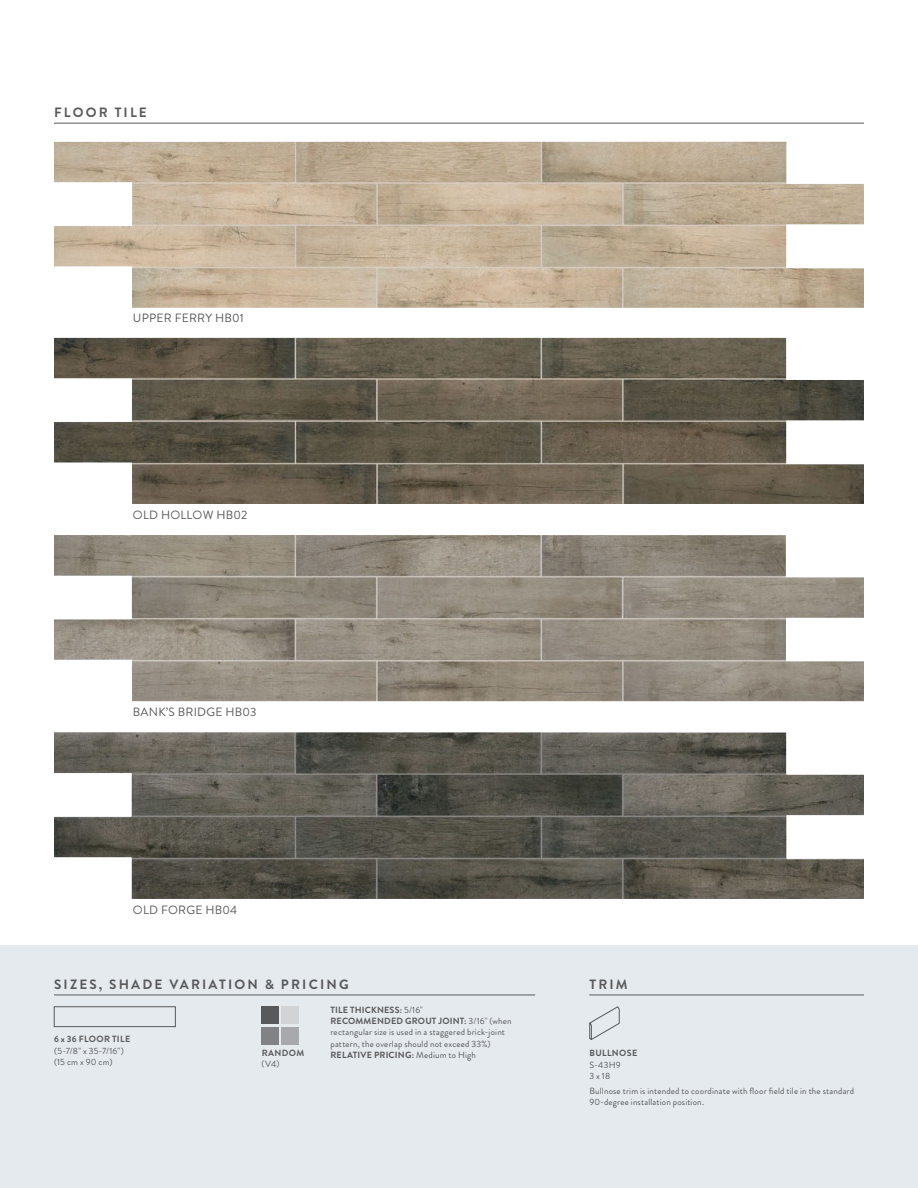
<style>
.page{position:relative;width:918px;height:1188px;background:#fff}
.page>*{position:absolute;margin:0;border:0;box-sizing:border-box;transform-origin:0 0}
.t1{font:700 13.5px "Brandon Grotesque";letter-spacing:.16em;color:#58595b}
.t2{font:12px "Brandon Grotesque";letter-spacing:.02em;color:#58595b}
.t3{font:9px/11.2px "Brandon Grotesque";letter-spacing:.02em;color:#58595b}
.t4{font:700 9px "Brandon Grotesque";letter-spacing:.035em;color:#58595b}
.s1{font-weight:700}
</style>
<div class="page">
<div style="left:0;top:945px;width:918px;height:243px;background:#e5eaee"></div>
<hr style="left:54px;top:123px;width:810px;height:1px;background:#58595b">
<img style="left:54px;top:142px;width:810px;height:166px">
<img style="left:54px;top:338px;width:810px;height:166px">
<img style="left:54px;top:535px;width:810px;height:166px">
<img style="left:54px;top:732px;width:810px;height:167px">
<hr style="left:589px;top:995px;width:275px;height:1px;background:#58595b">
<svg style="left:589px;top:1007px;width:31px;height:33px"></svg>
<hr style="left:54px;top:995px;width:481px;height:1px;background:#58595b">
<div style="left:54px;top:1007px;width:122px;height:20px;border:1px solid #58595b"></div>
<div style="left:262px;top:1007px;width:17px;height:17px;background:#58595b"></div>
<div style="left:282px;top:1007px;width:17px;height:17px;background:#d1d3d4"></div>
<div style="left:262px;top:1027px;width:17px;height:17px;background:#808285"></div>
<div style="left:282px;top:1027px;width:17px;height:17px;background:#a7a9ac"></div>
<h1 class="t1" style="left:54px;top:103px;width:94px">FLOOR TILE</h1>
<h2 class="t2" style="left:133px;top:310px;width:112px">UPPER FERRY HB01</h2>
<h2 class="t2" style="left:133px;top:507px;width:116px">OLD HOLLOW HB02</h2>
<h2 class="t2" style="left:133px;top:704px;width:125px">BANK’S BRIDGE HB03</h2>
<h2 class="t2" style="left:133px;top:902px;width:106px">OLD FORGE HB04</h2>
<h1 class="t1" style="left:54px;top:975px;width:296px">SIZES, SHADE VARIATION &amp; PRICING</h1>
<p class="t4" style="left:54px;top:1033px;width:78px">6 x 36 FLOOR TILE</p>
<p class="t3" style="left:54px;top:1045px;width:71px">(5-7/8" x 35-7/16") (15 cm x 90 cm)</p>
<p class="t4" style="left:262px;top:1046px;width:44px">RANDOM</p>
<p class="t3" style="left:262px;top:1058px;width:19px">(V4)</p>
<p class="t3" style="left:330px;top:1004px;width:183px"><span class="s1">TILE THICKNESS:</span> 5/16"<br><span class="s1">RECOMMENDED GROUT JOINT:</span> 3/16" (when rectangular size is used in a staggered brick-joint pattern, the overlap should not exceed 33%)<br><span class="s1">RELATIVE PRICING:</span> Medium to High</p>
<h1 class="t1" style="left:589px;top:975px;width:40px">TRIM</h1>
<p class="t4" style="left:589px;top:1047px;width:49px">BULLNOSE</p>
<p class="t3" style="left:589px;top:1059px;width:33px">S-43H9<br>3 x 18</p>
<p class="t3" style="left:589px;top:1086px;width:266px">Bullnose trim is intended to coordinate with floor field tile in the standard<br>90-degree installation position.</p>
</div>
